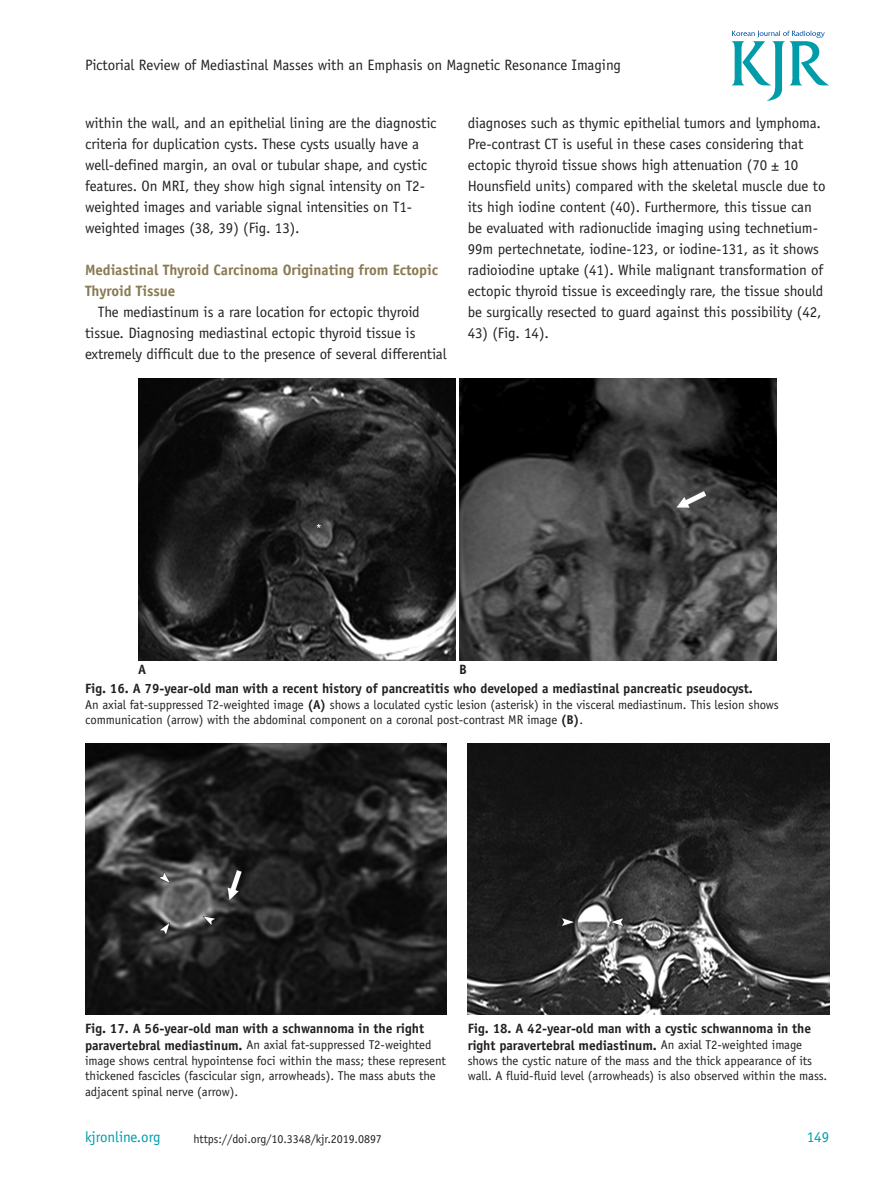
<style>
.page{position:relative;width:893px;height:1191px;background:#fff}
.page>*{position:absolute;margin:0;border:0;box-sizing:border-box;transform-origin:0 0}
.t1{font:15px/21px "Officina Sans Std";letter-spacing:-.005em;color:#231f20}
.t2{font:700 15px/21px "Officina Sans Std";letter-spacing:-.005em;color:#887a51}
.t3{font:15px "Officina Sans Std";letter-spacing:-.005em;color:#009caa}
.t4{font:700 13.5px/16.2px "Officina Sans Std";letter-spacing:-.005em;color:#231f20}
.t5{font:12.75px/15.5px "Officina Sans Std";letter-spacing:-.005em;color:#231f20}
.t6{font:12px "Officina Sans Std";letter-spacing:-.005em;color:#231f20}
.s1{font-weight:700}
.s2{font-weight:700;font-size:13.5px}
.s3{font-weight:400;font-size:12.75px}
</style>
<div class="page">
<svg style="left:732px;top:31px;width:97px;height:70px"></svg>
<img style="left:85px;top:743px;width:361px;height:271px">
<img style="left:468px;top:743px;width:361px;height:271px">
<img style="left:138px;top:379px;width:317px;height:281px">
<img style="left:459px;top:379px;width:317px;height:281px">
<p class="t1" style="left:85px;top:54px;width:537px">Pictorial Review of Mediastinal Masses with an Emphasis on Magnetic Resonance Imaging</p>
<p class="t1" style="left:85px;top:112px;width:353px">within the wall, and an epithelial lining are the diagnostic criteria for duplication cysts. These cysts usually have a well-defined margin, an oval or tubular shape, and cystic features. On MRI, they show high signal intensity on T2- weighted images and variable signal intensities on T1- weighted images (38, 39) (Fig. 13).</p>
<p class="t2" style="left:85px;top:259px;width:355px">Mediastinal Thyroid Carcinoma Originating from Ectopic<br>Thyroid Tissue</p>
<p class="t1" style="left:85px;top:301px;width:363px;text-indent:13px">The mediastinum is a rare location for ectopic thyroid tissue. Diagnosing mediastinal ectopic thyroid tissue is extremely difficult due to the presence of several differential</p>
<p class="t1" style="left:468px;top:112px;width:359px">diagnoses such as thymic epithelial tumors and lymphoma.<br>Pre-contrast CT is useful in these cases considering that ectopic thyroid tissue shows high attenuation (70 ± 10<br>Hounsfield units) compared with the skeletal muscle due to its high iodine content (40). Furthermore, this tissue can be evaluated with radionuclide imaging using technetium-99m pertechnetate, iodine-123, or iodine-131, as it shows radioiodine uptake (41). While malignant transformation of ectopic thyroid tissue is exceedingly rare, the tissue should be surgically resected to guard against this possibility (42,</p>
<p class="t1" style="left:468px;top:322px;width:83px">43) (Fig. 14).</p>
<p class="t4" style="left:138px;top:661px;width:10px">A</p>
<p class="t4" style="left:459px;top:661px;width:9px">B</p>
<p class="t4" style="left:85px;top:680px;width:669px">Fig. 16. A 79-year-old man with a recent history of pancreatitis who developed a mediastinal pancreatic pseudocyst.</p>
<p class="t5" style="left:85px;top:696px;width:695px">An axial fat-suppressed T2-weighted image <span class="s1">(A)</span> shows a loculated cystic lesion (asterisk) in the visceral mediastinum. This lesion shows communication (arrow) with the abdominal component on a coronal post-contrast MR image <span class="s1">(B)</span>.</p>
<p class="t4" style="left:85px;top:1020px;width:340px">Fig. 17. A 56-year-old man with a schwannoma in the right</p>
<p class="t5" style="left:85px;top:1037px;width:362px"><span class="s2">paravertebral mediastinum.</span> An axial fat-suppressed T2-weighted image shows central hypointense foci within the mass; these represent thickened fascicles (fascicular sign, arrowheads). The mass abuts the adjacent spinal nerve (arrow).</p>
<p class="t3" style="left:85px;top:1128px;width:77px">kjronline.org</p>
<p class="t6" style="left:194px;top:1132px;width:190px">https://doi.org/10.3348/kjr.2019.0897</p>
<p class="t4" style="left:468px;top:1020px;width:345px">Fig. 18. A 42-year-old man with a cystic schwannoma in the right paravertebral mediastinum. <span class="s3">An axial T2-weighted image</span></p>
<p class="t5" style="left:468px;top:1053px;width:361px">shows the cystic nature of the mass and the thick appearance of its wall. A fluid-fluid level (arrowheads) is also observed within the mass.</p>
<p class="t3" style="left:807px;top:1128px;width:24px">149</p>
</div>
